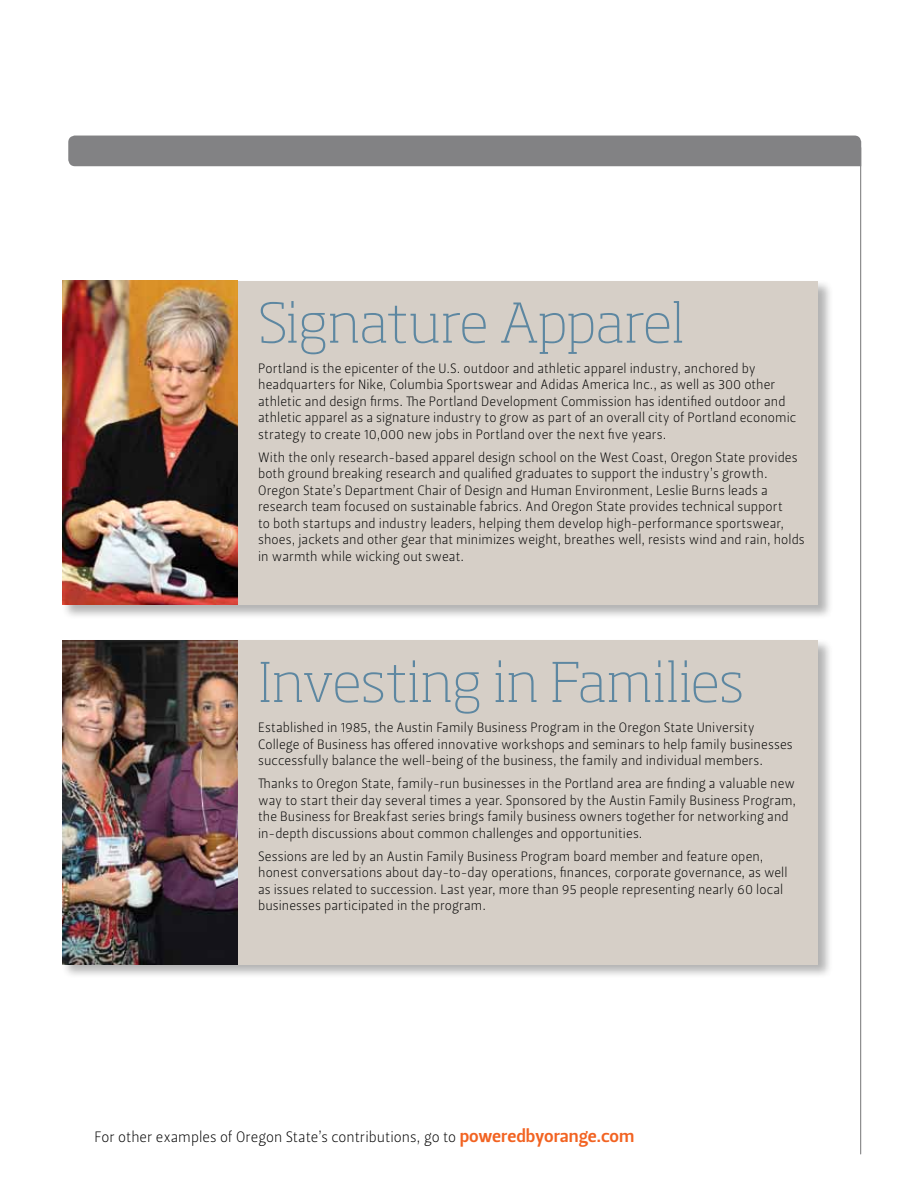
<style>
.page{position:relative;width:918px;height:1188px;background:#fff}
.page>*{position:absolute;margin:0;border:0;box-sizing:border-box;transform-origin:0 0}
.t1{font:200 54px "Soho Std";letter-spacing:-.005em;color:#5d87a1}
.t2{font:15px "Leitura Sans Grot 1";color:#000}
.t3{font:13.5px/16.5px "Leitura Sans Grot 1";letter-spacing:.005em;color:#000}
.s1{font-family:"Leitura Sans Grot 3";font-size:18px;color:#f26322}
</style>
<div class="page">
<div style="left:68px;top:136px;width:793px;height:30px;background:#828284"></div>
<hr style="left:860px;top:148px;width:1px;height:1006px;background:#4d4d4f">
<div style="left:61px;top:279px;width:773px;height:341px;background:#000;opacity:.3"></div>
<div style="left:62px;top:281px;width:756px;height:324px;background:#d6cfc7"></div>
<img style="left:62px;top:281px;width:176px;height:324px">
<div style="left:61px;top:639px;width:773px;height:340px;background:#000;opacity:.3"></div>
<div style="left:62px;top:640px;width:756px;height:324px;background:#d6cfc7"></div>
<img style="left:62px;top:640px;width:176px;height:324px">
<h1 class="t1" style="left:258px;top:289px;width:428px">Signature Apparel</h1>
<p class="t3" style="left:258px;top:360px;width:540px">Portland is the epicenter of the U.S. outdoor and athletic apparel industry, anchored by headquarters for Nike, Columbia Sportswear and Adidas America Inc., as well as 300 other athletic and design firms. The Portland Development Commission has identified outdoor and athletic apparel as a signature industry to grow as part of an overall city of Portland economic strategy to create 10,000 new jobs in Portland over the next five years.</p>
<p class="t3" style="left:258px;top:449px;width:548px">With the only research-based apparel design school on the West Coast, Oregon State provides both ground breaking research and qualified graduates to support the industry’s growth.<br>Oregon State’s Department Chair of Design and Human Environment, Leslie Burns leads a research team focused on sustainable fabrics. And Oregon State provides technical support<br>to both startups and industry leaders, helping them develop high-performance sportswear, shoes, jackets and other gear that minimizes weight, breathes well, resists wind and rain, holds in warmth while wicking out sweat.</p>
<h1 class="t1" style="left:258px;top:648px;width:487px">Investing in Families</h1>
<p class="t3" style="left:258px;top:719px;width:536px">Established in 1985, the Austin Family Business Program in the Oregon State University<br>College of Business has offered innovative workshops and seminars to help family businesses successfully balance the well-being of the business, the family and individual members.</p>
<p class="t3" style="left:258px;top:776px;width:540px">Thanks to Oregon State, family-run businesses in the Portland area are finding a valuable new way to start their day several times a year. Sponsored by the Austin Family Business Program, the Business for Breakfast series brings family business owners together for networking and in-depth discussions about common challenges and opportunities.</p>
<p class="t3" style="left:258px;top:848px;width:531px">Sessions are led by an Austin Family Business Program board member and feature open, honest conversations about day-to-day operations, finances, corporate governance, as well as issues related to succession. Last year, more than 95 people representing nearly 60 local businesses participated in the program.</p>
<p class="t2" style="left:94px;top:1127px;width:541px">For other examples of Oregon State’s contributions, go to <span class="s1">poweredbyorange.com</span></p>
</div>
